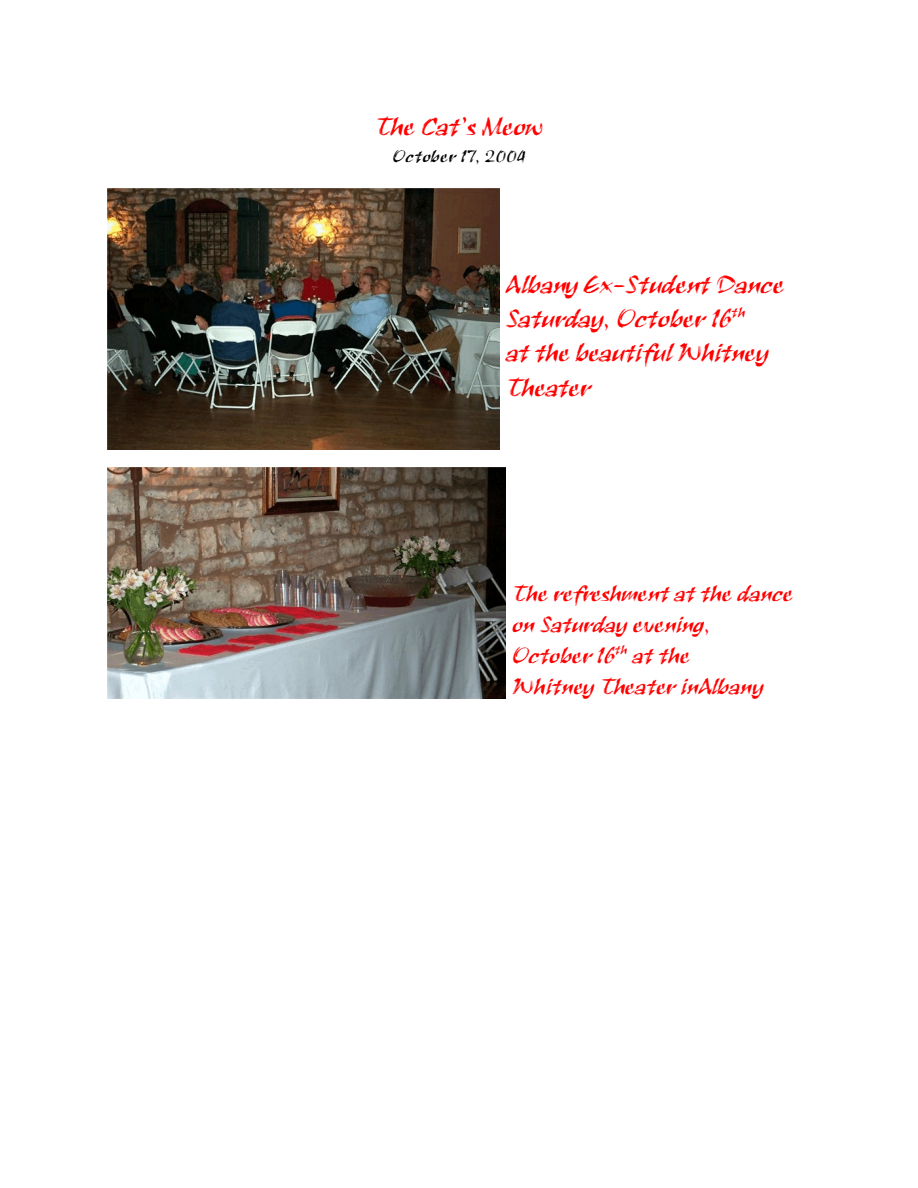
<style>
.page{position:relative;width:918px;height:1188px;background:#fff}
.page>*{position:absolute;margin:0;border:0;box-sizing:border-box;transform-origin:0 0}
.t1{font:27px/34.2px "Ruach LET";color:#f00}
.t2{font:24px/30.9px "Ruach LET";letter-spacing:.005em;color:#f00}
.t3{font:18px "Ruach LET";letter-spacing:.05em;color:#000}
</style>
<div class="page">
<img style="left:108px;top:189px;width:391px;height:261px">
<img style="left:108px;top:467px;width:397px;height:231px">
<p class="t1" style="left:375px;top:115px;width:169px">The Cat’s Meow</p>
<p class="t3" style="left:393px;top:149px;width:134px">October 17, 2004</p>
<p class="t1" style="left:507px;top:274px;width:280px">Albany Ex-Student Dance<br>Saturday, October 16<sup>th<br></sup>at the beautiful Whitney<br>Theater</p>
<p class="t2" style="left:513px;top:584px;width:282px">The refreshment at the dance on Saturday evening,<br>October 16<sup>th</sup> at the<br>Whitney Theater inAlbany</p>
</div>
